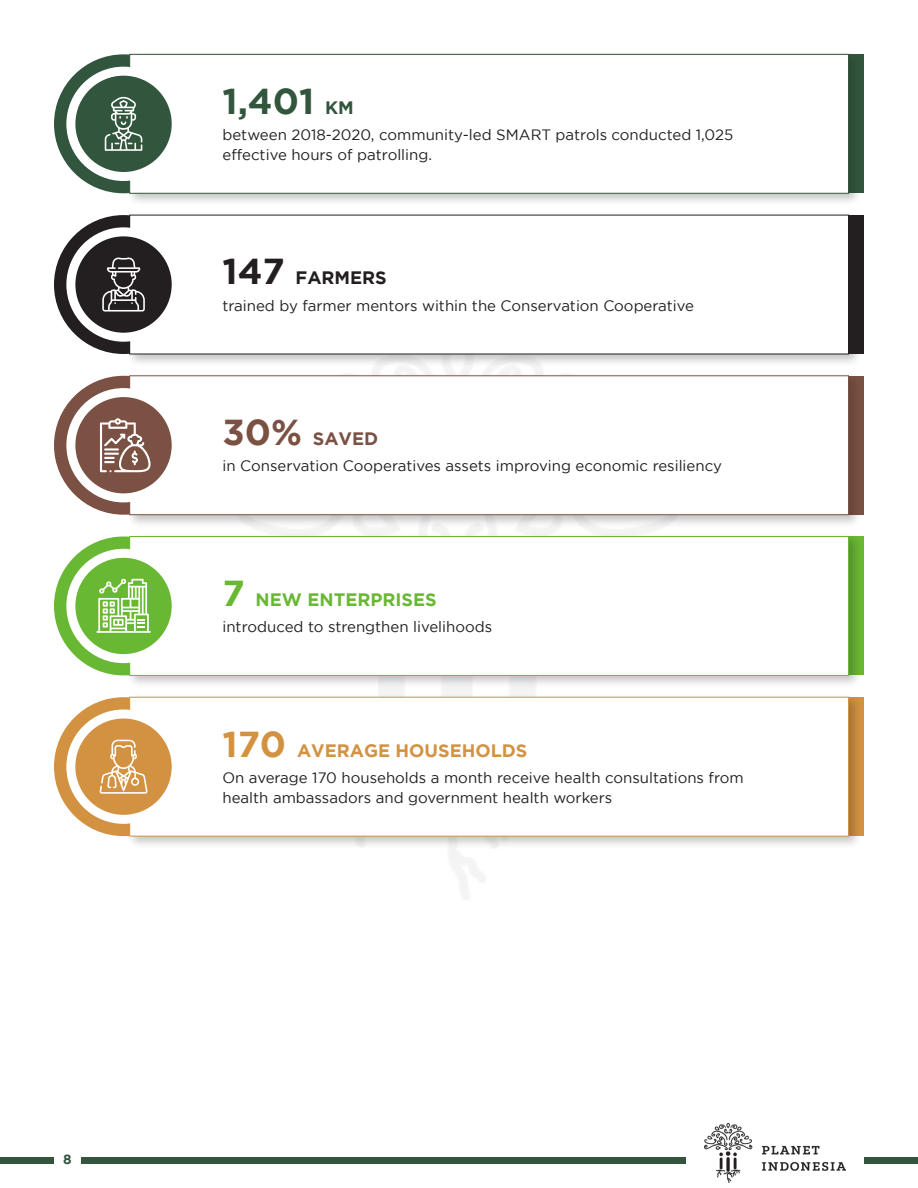
<style>
.page{position:relative;width:918px;height:1188px;background:#fff}
.page>*{position:absolute;margin:0;border:0;box-sizing:border-box;transform-origin:0 0}
.infograph_heading_02{font:700 36px "Gotham";color:#32563d}
.infograph_heading_02-2{font:700 18px "Gotham";color:#d39242}
.infograph_heading_02-3{font:700 18px "Gotham";color:#69b834}
.infograph_heading_02-4{font:700 18px "Gotham";color:#231f20}
.infograph_heading_02-5{font:700 18px "Gotham";color:#7b5143}
.Body_left{font:15px/19.5px "Gotham";color:#231f20}
.t1{font:700 13.5px "Gotham";color:#32563d}
.s1{font-size:18px}
.s2{font-size:36px}
</style>
<div class="page">
<div style="left:0;top:1157px;width:918px;height:7px;background:#32563d"></div>
<div style="left:54px;top:1144px;width:27px;height:31px;background:#fff"></div>
<div style="left:686px;top:1123px;width:178px;height:59px;background:#fff"></div>
<img style="left:705px;top:1123px;width:141px;height:59px">
<div style="left:848px;top:54px;width:16px;height:139px;background:#32563d"></div>
<div style="left:54px;top:54px;width:139px;height:139px;background:#32563d;border-radius:50%"></div>
<div style="left:126px;top:51px;width:736px;height:156px;background:#231f20;opacity:.26"></div>
<div style="left:129px;top:54px;width:720px;height:140px;background:#fff;border:1px solid #32563d"></div>
<svg style="left:71px;top:71px;width:105px;height:105px"></svg>
<div style="left:66px;top:67px;width:115px;height:114px;border:9px solid #fff;border-radius:50%"></div>
<svg style="left:105px;top:96px;width:37px;height:55px"></svg>
<div style="left:848px;top:215px;width:16px;height:139px;background:#231f20"></div>
<div style="left:54px;top:215px;width:139px;height:139px;background:#231f20;border-radius:50%"></div>
<div style="left:126px;top:211px;width:736px;height:156px;background:#231f20;opacity:.26"></div>
<div style="left:130px;top:215px;width:719px;height:139px;background:#fff"></div>
<svg style="left:71px;top:232px;width:105px;height:105px"></svg>
<div style="left:66px;top:227px;width:115px;height:115px;border:9px solid #fff;border-radius:50%"></div>
<svg style="left:102px;top:257px;width:43px;height:55px"></svg>
<div style="left:848px;top:537px;width:16px;height:138px;background:#69b834"></div>
<div style="left:54px;top:537px;width:139px;height:138px;background:#69b834;border-radius:50%"></div>
<div style="left:126px;top:533px;width:736px;height:156px;background:#231f20;opacity:.26"></div>
<div style="left:129px;top:536px;width:720px;height:140px;background:#fff;border:1px solid #69b834"></div>
<svg style="left:71px;top:553px;width:105px;height:106px"></svg>
<div style="left:66px;top:549px;width:115px;height:114px;border:9px solid #fff;border-radius:50%"></div>
<svg style="left:97px;top:579px;width:54px;height:54px"></svg>
<div style="left:848px;top:697px;width:16px;height:139px;background:#d39242"></div>
<div style="left:54px;top:697px;width:139px;height:139px;background:#d39242;border-radius:50%"></div>
<div style="left:126px;top:693px;width:736px;height:156px;background:#231f20;opacity:.26"></div>
<div style="left:129px;top:697px;width:720px;height:140px;background:#fff;border:1px solid #d39242"></div>
<svg style="left:71px;top:714px;width:105px;height:105px"></svg>
<div style="left:66px;top:710px;width:115px;height:114px;border:9px solid #fff;border-radius:50%"></div>
<svg style="left:100px;top:740px;width:48px;height:54px"></svg>
<div style="left:848px;top:376px;width:16px;height:139px;background:#7b5143"></div>
<div style="left:54px;top:376px;width:139px;height:139px;background:#7b5143;border-radius:50%"></div>
<div style="left:126px;top:372px;width:736px;height:156px;background:#231f20;opacity:.26"></div>
<div style="left:129px;top:375px;width:720px;height:140px;background:#fff;border:1px solid #7b5143"></div>
<svg style="left:71px;top:393px;width:105px;height:105px"></svg>
<div style="left:66px;top:388px;width:115px;height:114px;border:9px solid #fff;border-radius:50%"></div>
<svg style="left:100px;top:418px;width:51px;height:54px"></svg>
<p class="t1" style="left:63px;top:1152px;width:10px">8</p>
<p class="infograph_heading_02" style="left:222px;top:80px;width:133px">1,401 <span class="s1">KM</span></p>
<p class="Body_left" style="left:222px;top:125px;width:512px">between 2018-2020, community-led SMART patrols conducted 1,025 effective hours of patrolling.</p>
<p class="infograph_heading_02-4" style="left:222px;top:268px;width:166px"><span class="s2">147</span> FARMERS</p>
<p class="Body_left" style="left:222px;top:295px;width:473px">trained by farmer mentors within the Conservation Cooperative</p>
<p class="infograph_heading_02-5" style="left:222px;top:428px;width:157px"><span class="s2">30%</span> SAVED</p>
<p class="Body_left" style="left:222px;top:456px;width:501px">in Conservation Cooperatives assets improving economic resiliency</p>
<p class="infograph_heading_02-3" style="left:222px;top:589px;width:216px"><span class="s2">7</span> NEW ENTERPRISES</p>
<p class="Body_left" style="left:222px;top:617px;width:271px">introduced to strengthen livelihoods</p>
<p class="infograph_heading_02-2" style="left:222px;top:740px;width:307px"><span class="s2">170</span> AVERAGE HOUSEHOLDS</p>
<p class="Body_left" style="left:222px;top:768px;width:523px">On average 170 households a month receive health consultations from health ambassadors and government health workers</p>
</div>
